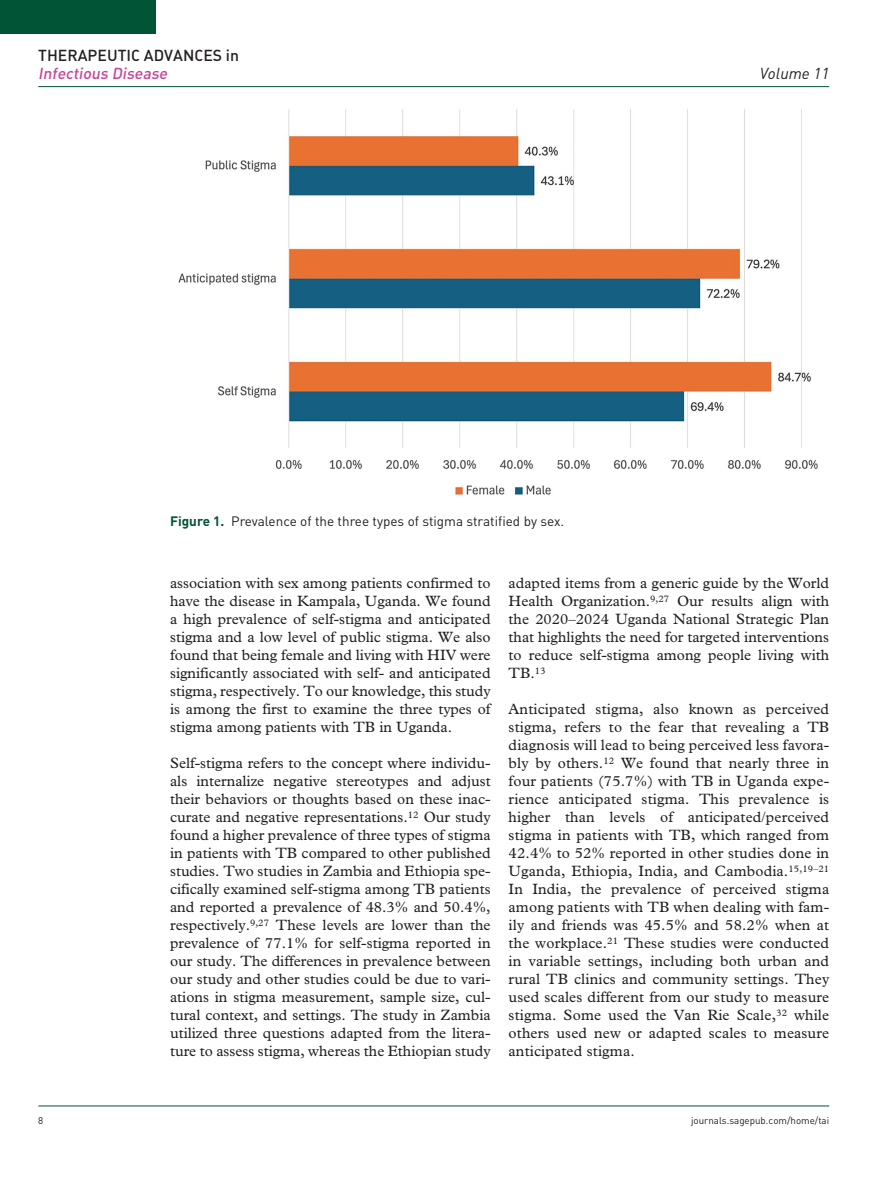
<style>
.page{position:relative;width:893px;height:1191px;background:#fff}
.page>*{position:absolute;margin:0;border:0;box-sizing:border-box;transform-origin:0 0}
.t1{font:15.75px "DIN Medium Alternate";color:#231f20}
.t2{font:italic 15.75px "DIN Medium Alternate";color:#c74499}
.t3{font:italic 15.75px "DIN";color:#231f20}
.t4{font:15px/18px "Plantin Std";color:#231f20;text-align:justify}
.t5{font:13.5px "DIN";color:#231f20}
.t6{font:9.75px "DIN";color:#231f20}
.s1{font-weight:700;color:#015436}
</style>
<div class="page">
<hr style="left:38px;top:86px;width:791px;height:1px;background:#015436">
<hr style="left:38px;top:1105px;width:791px;height:1px;background:#015436">
<div style="left:0;top:0;width:155px;height:34px;background:#015436"></div>
<img style="left:178px;top:109px;width:640px;height:386px">
<p class="t1" style="left:38px;top:45px;width:202px">THERAPEUTIC ADVANCES IN</p>
<p class="t2" style="left:38px;top:63px;width:134px">I nfectious Disease</p>
<p class="t5" style="left:170px;top:513px;width:396px"><span class="s1">Figure 1.</span> Prevalence of the three types of stigma stratified by sex.</p>
<p class="t3" style="left:760px;top:63px;width:71px">Volume 11</p>
<p class="t4" style="left:170px;top:574px;width:322px">association with sex among patients confirmed to have the disease in Kampala, Uganda. We found a high prevalence of self-stigma and anticipated stigma and a low level of public stigma. We also found that being female and living with HIV were significantly associated with self- and anticipated stigma, respectively. To our knowledge, this study is among the first to examine the three types of stigma among patients with TB in Uganda.</p>
<p class="t4" style="left:170px;top:754px;width:322px">Self-stigma refers to the concept where individu&shy;als internalize negative stereotypes and adjust their behaviors or thoughts based on these inac&shy;curate and negative representations.<sup>12</sup> Our study found a higher prevalence of three types of stigma in patients with TB compared to other published studies. Two studies in Zambia and Ethiopia spe&shy;cifically examined self-stigma among TB patients and reported a prevalence of 48.3% and 50.4%, respectively.<sup>9,27</sup> These levels are lower than the prevalence of 77.1% for self-stigma reported in our study. The differences in prevalence between our study and other studies could be due to vari&shy;ations in stigma measurement, sample size, cul&shy;tural context, and settings. The study in Zambia utilized three questions adapted from the litera&shy;ture to assess stigma, whereas the Ethiopian study</p>
<p class="t4" style="left:509px;top:574px;width:322px">adapted items from a generic guide by the World Health Organization.<sup>9,27</sup> Our results align with the 2020–2024 Uganda National Strategic Plan that highlights the need for targeted interventions to reduce self-stigma among people living with TB.<sup>13</sup></p>
<p class="t4" style="left:509px;top:700px;width:322px">Anticipated stigma, also known as perceived stigma, refers to the fear that revealing a TB diagnosis will lead to being perceived less favora&shy;bly by others.<sup>12</sup> We found that nearly three in four patients (75.7%) with TB in Uganda expe&shy;rience anticipated stigma. This prevalence is higher than levels of anticipated/perceived stigma in patients with TB, which ranged from 42.4% to 52% reported in other studies done in Uganda, Ethiopia, India, and Cambodia.<sup>15,19–21<br></sup>In India, the prevalence of perceived stigma among patients with TB when dealing with fam&shy;ily and friends was 45.5% and 58.2% when at the workplace.<sup>21</sup> These studies were conducted in variable settings, including both urban and rural TB clinics and community settings. They used scales different from our study to measure stigma. Some used the Van Rie Scale,<sup>32</sup> while others used new or adapted scales to measure anticipated stigma.</p>
<p class="t6" style="left:38px;top:1114px;width:7px">8</p>
<p class="t6" style="left:691px;top:1114px;width:140px">journals.sagepub.com/home/tai</p>
</div>
